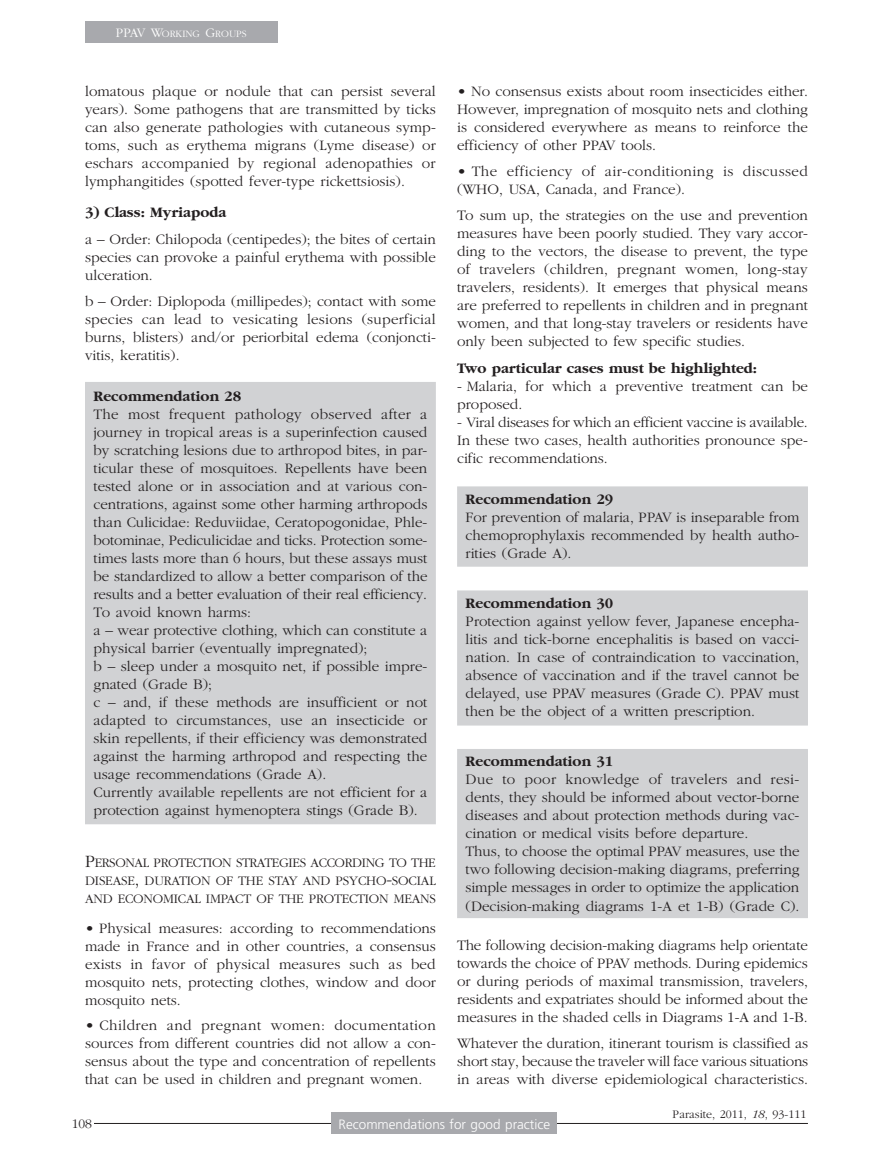
<style>
.page{position:relative;width:893px;height:1149px;background:#fff}
.page>*{position:absolute;margin:0;border:0;box-sizing:border-box;transform-origin:0 0}
.t1{font:300 15px/18px "Garamond";color:#231f20;text-align:justify}
.t2{font:700 15px "Garamond";color:#231f20}
.t3{font:300 15px/18px "Garamond";letter-spacing:.03em;color:#231f20}
.t4{font:300 13.5px/18px "Garamond";letter-spacing:-.015em;color:#231f20;text-align:justify}
.t5{font:300 13.5px "Frutiger";color:#fff}
.t6{font:300 12px "Garamond";color:#231f20}
.t7{font:300 10.2px "Garamond";color:#fff}
.s1{font-size:13.5px}
.s2{font-size:18px}
.s3{font-style:italic}
</style>
<div class="page">
<div style="left:85px;top:21px;width:192px;height:22px;background:#a8a9ad"></div>
<hr style="left:85px;top:1122px;width:723px;height:1px;background:#231f20">
<div style="left:64px;top:1106px;width:30px;height:23px;background:#fff"></div>
<div style="left:332px;top:1112px;width:225px;height:21px;background:#a8a9ad"></div>
<div style="left:458px;top:487px;width:349px;height:78px;background:#d1d2d4"></div>
<div style="left:457px;top:486px;width:351px;height:80px;border:2px solid #d1d2d4"></div>
<div style="left:458px;top:591px;width:349px;height:133px;background:#d1d2d4"></div>
<div style="left:457px;top:590px;width:351px;height:135px;border:2px solid #d1d2d4"></div>
<div style="left:458px;top:749px;width:349px;height:168px;background:#d1d2d4"></div>
<div style="left:457px;top:748px;width:351px;height:169px;border:2px solid #d1d2d4"></div>
<div style="left:86px;top:382px;width:349px;height:441px;background:#d1d2d4"></div>
<div style="left:85px;top:382px;width:351px;height:442px;border:2px solid #d1d2d4"></div>
<p class="t7" style="left:116px;top:28px;width:132px"><span class="s1">PPAV W</span>ORKING <span class="s1">G</span>ROUPS</p>
<p class="t1" style="left:85px;top:83px;width:352px">lomatous plaque or nodule that can persist several years). Some pathogens that are transmitted by ticks can also generate pathologies with cutaneous symp&shy;toms, such as erythema migrans (Lyme disease) or eschars accompanied by regional adenopathies or lymphangitides (spotted fever-type rickettsiosis).</p>
<p class="t2" style="left:85px;top:204px;width:143px">3) Class: Myriapoda</p>
<p class="t1" style="left:85px;top:230px;width:352px">a – Order: Chilopoda (centipedes); the bites of certain species can provoke a painful erythema with possible ulceration.</p>
<p class="t1" style="left:85px;top:293px;width:352px">b – Order: Diplopoda (millipedes); contact with some species can lead to vesicating lesions (superficial burns, blisters) and/or periorbital edema (conjoncti&shy;vitis, keratitis).</p>
<p class="t2" style="left:94px;top:388px;width:149px">Recommendation 28</p>
<p class="t1" style="left:94px;top:405px;width:336px;text-align:left">The most frequent pathology observed after a journey in tropical areas is a superinfection caused by scratching lesions due to arthropod bites, in par&shy;ticular these of mosquitoes. Repellents have been tested alone or in association and at various con&shy;centrations, against some other harming arthropods than Culicidae: Reduviidae, Ceratopogonidae, Phle&shy;botominae, Pediculicidae and ticks. Protection some&shy;times lasts more than 6 hours, but these assays must be standardized to allow a better comparison of the results and a better evaluation of their real efficiency.<br>To avoid known harms:<br>a – wear protective clothing, which can constitute a physical barrier (eventually impregnated);<br>b – sleep under a mosquito net, if possible impre&shy;gnated (Grade B);<br>c – and, if these methods are insufficient or not adapted to circumstances, use an insecticide or skin repellents, if their efficiency was demonstrated against the harming arthropod and respecting the usage recommendations (Grade A).<br>Currently available repellents are not efficient for a protection against hymenoptera stings (Grade B).</p>
<p class="t4" style="left:85px;top:853px;width:352px"><span class="s2">P</span>ERSONAL PROTECTION STRATEGIES ACCORDING TO THE DISEASE<span class="s2">,</span> DURATION OF THE STAY AND PSYCHO<span class="s2">-</span>SOCIAL AND ECONOMICAL IMPACT OF THE PROTECTION MEANS</p>
<p class="t1" style="left:85px;top:918px;width:352px">• Physical measures: according to recommendations made in France and in other countries, a consensus exists in favor of physical measures such as bed mosquito nets, protecting clothes, window and door mosquito nets.</p>
<p class="t1" style="left:85px;top:1016px;width:352px">• Children and pregnant women: documentation sources from different countries did not allow a con&shy;sensus about the type and concentration of repellents that can be used in children and pregnant women.</p>
<p class="t1" style="left:457px;top:83px;width:352px">• No consensus exists about room insecticides either.<br>However, impregnation of mosquito nets and clothing is considered everywhere as means to reinforce the efficiency of other PPAV tools.</p>
<p class="t3" style="left:457px;top:162px;width:352px">• The efficiency of air-conditioning is discussed (WHO, USA, Canada, and France).</p>
<p class="t1" style="left:457px;top:207px;width:352px">To sum up, the strategies on the use and prevention measures have been poorly studied. They vary accor&shy;ding to the vectors, the disease to prevent, the type of travelers (children, pregnant women, long-stay travelers, residents). It emerges that physical means are preferred to repellents in children and in pregnant women, and that long-stay travelers or residents have only been subjected to few specific studies.</p>
<p class="t2" style="left:457px;top:360px;width:301px">Two particular cases must be highlighted:</p>
<p class="t1" style="left:457px;top:377px;width:352px">- Malaria, for which a preventive treatment can be proposed.</p>
<p class="t1" style="left:457px;top:413px;width:352px">- Viral diseases for which an efficient vaccine is available.<br>In these two cases, health authorities pronounce spe&shy;cific recommendations.</p>
<p class="t2" style="left:466px;top:491px;width:149px">Recommendation 29</p>
<p class="t1" style="left:466px;top:509px;width:335px">For prevention of malaria, PPAV is inseparable from chemoprophylaxis recommended by health autho&shy;rities (Grade A).</p>
<p class="t2" style="left:466px;top:595px;width:149px">Recommendation 30</p>
<p class="t1" style="left:466px;top:612px;width:335px">Protection against yellow fever, Japanese encepha&shy;litis and tick-borne encephalitis is based on vacci&shy;nation. In case of contraindication to vaccination, absence of vaccination and if the travel cannot be delayed, use PPAV measures (Grade C). PPAV must then be the object of a written prescription.</p>
<p class="t2" style="left:466px;top:753px;width:149px">Recommendation 31</p>
<p class="t1" style="left:466px;top:770px;width:336px;text-align:left">Due to poor knowledge of travelers and resi&shy;dents, they should be informed about vector-borne diseases and about protection methods during vac&shy;cination or medical visits before departure.<br>Thus, to choose the optimal PPAV measures, use the two following decision-making diagrams, preferring simple messages in order to optimize the application (Decision-making diagrams 1-A et 1-B) (Grade C).</p>
<p class="t1" style="left:457px;top:936px;width:352px">The following decision-making diagrams help orientate towards the choice of PPAV methods. During epidemics or during periods of maximal transmission, travelers, residents and expatriates should be informed about the measures in the shaded cells in Diagrams 1-A and 1-B.</p>
<p class="t1" style="left:457px;top:1034px;width:352px">Whatever the duration, itinerant tourism is classified as short stay, because the traveler will face various situations in areas with diverse epidemiological characteristics.</p>
<p class="t4" style="left:72px;top:1114px;width:22px">108</p>
<p class="t5" style="left:339px;top:1116px;width:213px">Recommendations for good practice</p>
<p class="t6" style="left:673px;top:1107px;width:135px">Parasite, 2011, <span class="s3">18</span>, 93-111</p>
</div>
